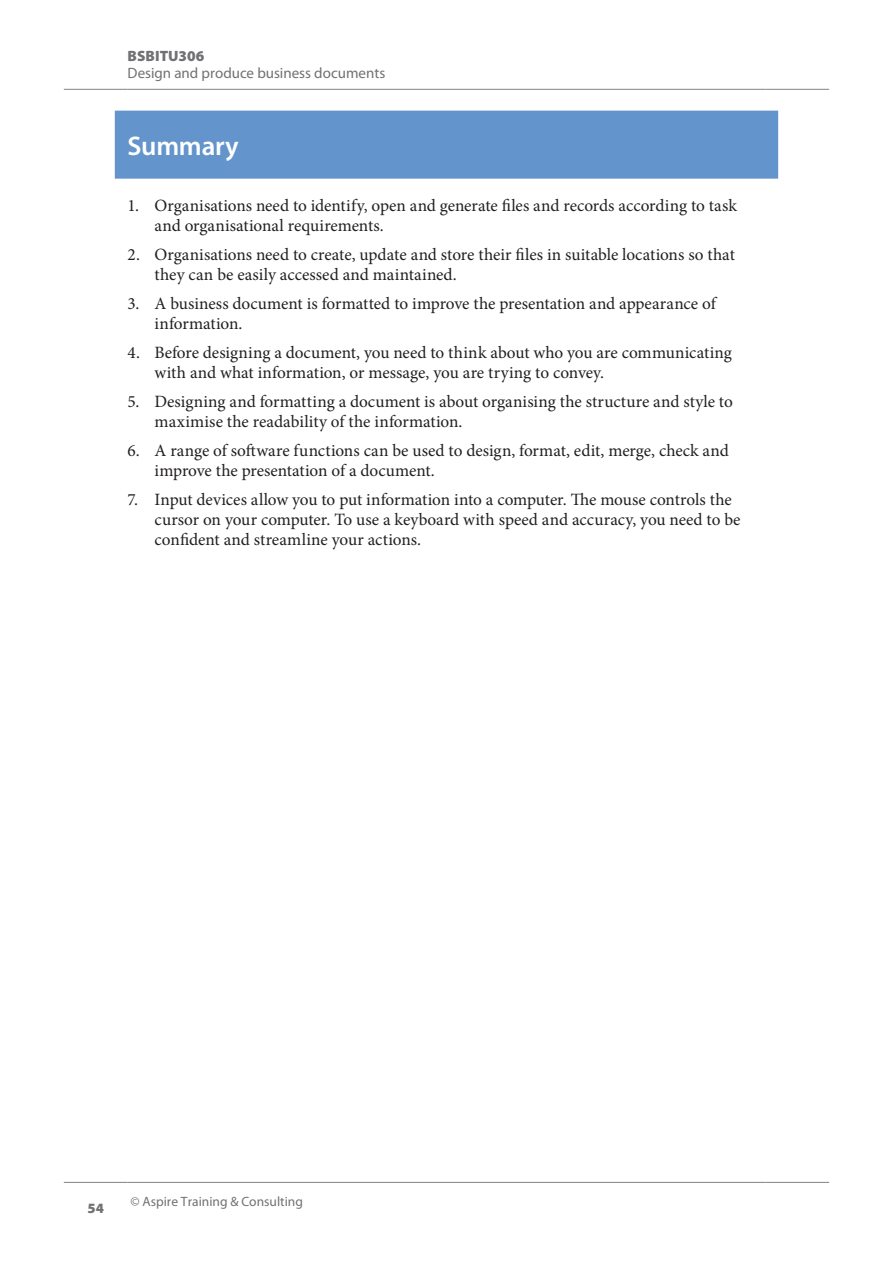
<style>
.page{position:relative;width:893px;height:1263px;background:#fff}
.page>*{position:absolute;margin:0;border:0;box-sizing:border-box;transform-origin:0 0}
.H1-alt{font:600 27px "Myriad Pro";letter-spacing:-.01em;color:#fff}
.t1{font:17.25px/19.8px "Minion Pro";color:#231f20}
.t2{font:15px "Myriad Pro";color:#717074}
.t3{font:900 15px "Myriad Pro";color:#717074}
.t4{font:900 14.25px "Myriad Pro";color:#717074}
.t5{font:13.5px "Myriad Pro";color:#717074}
</style>
<div class="page">
<hr style="left:64px;top:1182px;width:64px;height:1px;background:#808285">
<hr style="left:128px;top:1182px;width:637px;height:1px;background:#808285">
<hr style="left:765px;top:1182px;width:64px;height:1px;background:#808285">
<hr style="left:64px;top:89px;width:64px;height:1px;background:#808285">
<hr style="left:128px;top:89px;width:637px;height:1px;background:#808285">
<hr style="left:765px;top:89px;width:64px;height:1px;background:#808285">
<div style="left:115px;top:111px;width:663px;height:68px;background:#6395cc"></div>
<p class="t3" style="left:128px;top:47px;width:79px">BSBITU306</p>
<p class="t2" style="left:128px;top:63px;width:259px">Design and produce business documents</p>
<h2 class="H1-alt" style="left:128px;top:129px;width:113px">Summary</h2>
<p class="t1" style="left:155px;top:195px;width:584px;text-indent:-27px">1. Organisations need to identify, open and generate files and records according to task and organisational requirements.</p>
<p class="t1" style="left:155px;top:244px;width:582px;text-indent:-27px">2. Organisations need to create, update and store their files in suitable locations so that they can be easily accessed and maintained.</p>
<p class="t1" style="left:155px;top:294px;width:563px;text-indent:-27px">3. A business document is formatted to improve the presentation and appearance of information.</p>
<p class="t1" style="left:155px;top:343px;width:579px;text-indent:-27px">4. Before designing a document, you need to think about who you are communicating with and what information, or message, you are trying to convey.</p>
<p class="t1" style="left:155px;top:392px;width:580px;text-indent:-27px">5. Designing and formatting a document is about organising the structure and style to maximise the readability of the information.</p>
<p class="t1" style="left:155px;top:441px;width:576px;text-indent:-27px">6. A range of software functions can be used to design, format, edit, merge, check and improve the presentation of a document.</p>
<p class="t1" style="left:155px;top:490px;width:587px;text-indent:-27px">7. Input devices allow you to put information into a computer. The mouse controls the cursor on your computer. To use a keyboard with speed and accuracy, you need to be confident and streamline your actions.</p>
<p class="t4" style="left:87px;top:1200px;width:18px">54</p>
<p class="t5" style="left:130px;top:1193px;width:174px">© Aspire Training &amp; Consulting</p>
</div>
